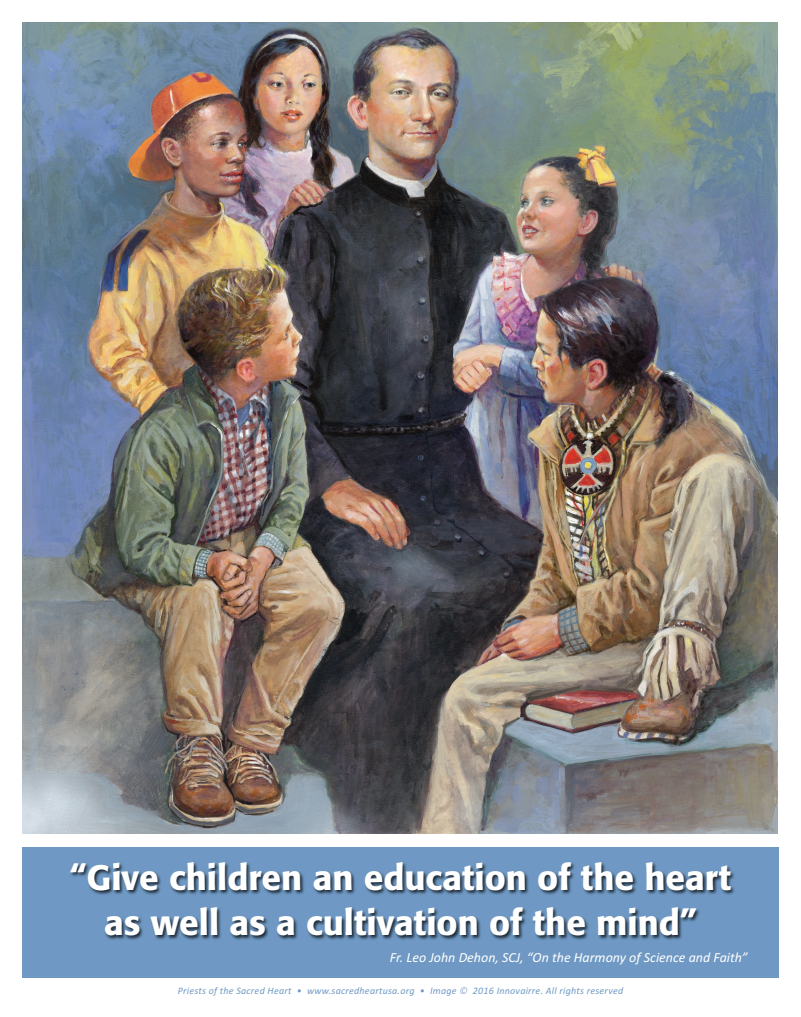
<style>
.page{position:relative;width:801px;height:1017px;background:#fff}
.page>*{position:absolute;margin:0;border:0;box-sizing:border-box;transform-origin:0 0}
.t1{font:500 35px/45px "Formata";color:#fff;text-align:center}
.t2{font:italic 14px "Calibri";color:#fff}
.t3{font:italic 10px "Calibri";letter-spacing:.025em;color:#6f99c4}
.s1{color:#90add1}
</style>
<div class="page">
<img style="left:22px;top:22px;width:756px;height:812px">
<div style="left:22px;top:847px;width:757px;height:130px;background:#6f99c4"></div>
<img style="left:71px;top:862px;width:664px;height:78px">
<h1 class="t1" style="left:70px;top:858px;width:663px">“Give children an education of the heart as well as a cultivation of the mind”</h1>
<h2 class="t2" style="left:390px;top:949px;width:359px">Fr. Leo John Dehon, SCJ, “On the Harmony of Science and Faith”</h2>
<p class="t3" style="left:178px;top:985px;width:447px">Priests of the Sacred Heart • www.sacredheartusa.org • Image <span class="s1">©</span> 2016 Innovairre. All rights reserved</p>
</div>
